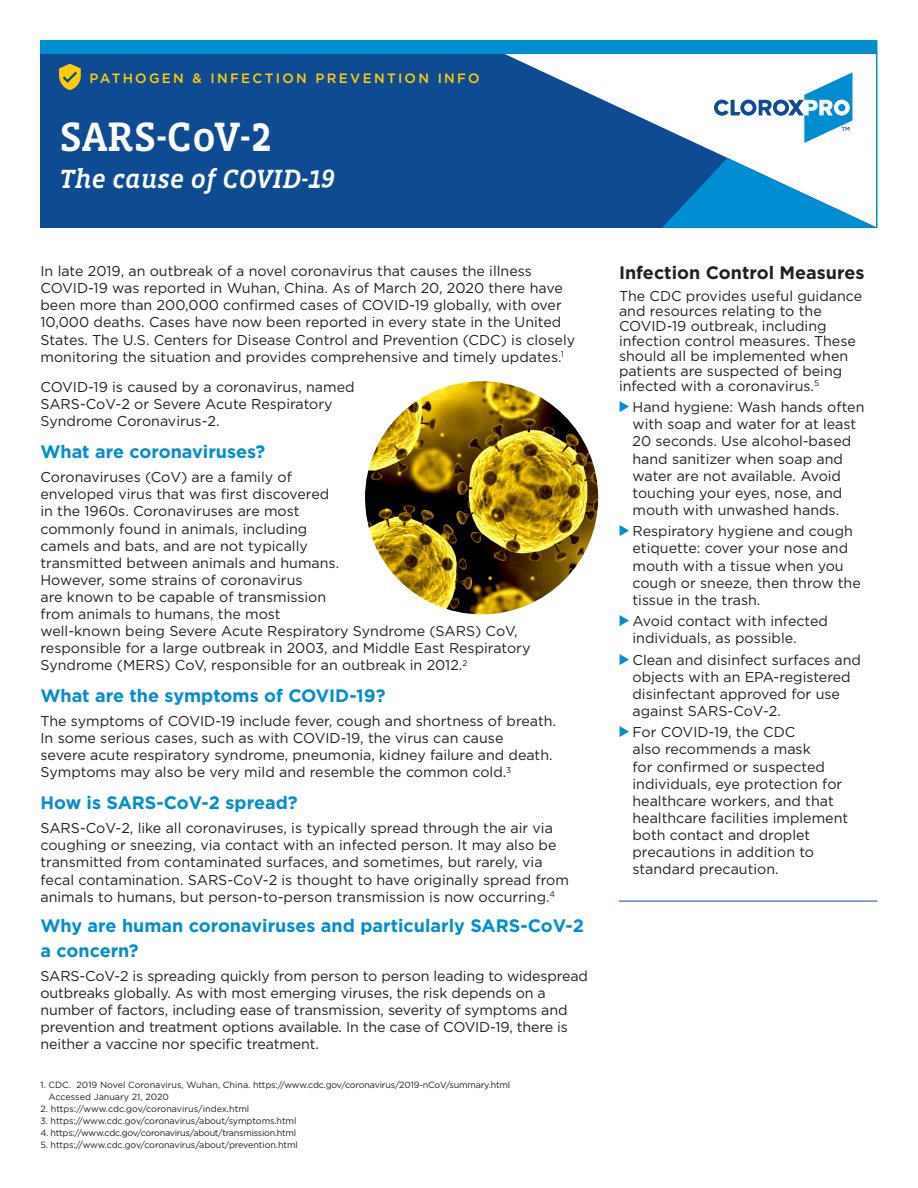
<style>
.page{position:relative;width:918px;height:1188px;background:#fff}
.page>*{position:absolute;margin:0;border:0;box-sizing:border-box;transform-origin:0 0}
.Header_sub{font:500 42px "Vista Slab OT";color:#fff}
.t1{font:italic 500 27px "Vista Slab OT";color:#fff}
.Body{font:700 18px/25.2px "Gotham";color:#008dd1}
.Subhead_2{font:700 18px "Gotham";color:#231f20}
.Body-2{font:14.25px/17.1px "Gotham";color:#231f20}
.Header_Eyebrow{font:500 13.5px "Gotham";letter-spacing:.17em;color:#fecd08}
.Header_Eyebrow-2{font:9px/12px "Gotham";letter-spacing:-.01em;color:#231f20}
.Header_Eyebrow-3{font:9px "Gotham";letter-spacing:-.03em;color:#231f20}
.s1{font-size:50.4px}
.s2{font-size:32.4px}
.s3{font-size:26.4px}
.s4{font-family:"Mathematical Pi Six";font-size:15px;color:#008dd1}
</style>
<div class="page">
<hr style="left:619px;top:901px;width:259px;height:1px;background:#0f4b92">
<img style="left:365px;top:381px;width:233px;height:233px;border-radius:117px">
<div style="left:40px;top:40px;width:838px;height:188px;background:#0f4b92"></div>
<svg style="left:505px;top:54px;width:373px;height:174px"></svg>
<div style="left:40px;top:40px;width:838px;height:14px;background:#008dd1"></div>
<svg style="left:662px;top:158px;width:215px;height:70px"></svg>
<svg style="left:59px;top:64px;width:22px;height:26px"></svg>
<svg style="left:714px;top:72px;width:138px;height:71px;background:#bcdbed"></svg>
<p class="Header_Eyebrow" style="left:90px;top:70px;width:392px">PATHOGEN &amp; INFECTION PREVENTION INFO</p>
<p class="Header_sub" style="left:59px;top:115px;width:214px">SARS-CoV-<span class="s1">2</span></p>
<p class="t1" style="left:59px;top:165px;width:277px">The cause of COVID-<span class="s2">1</span><span class="s3">9</span></p>
<p class="Body-2" style="left:40px;top:262px;width:536px">In late 2019, an outbreak of a novel coronavirus that causes the illness COVID-19 was reported in Wuhan, China. As of March 20, 2020 there have been more than 200,000 confirmed cases of COVID-19 globally, with over 10,000 deaths. Cases have now been reported in every state in the United States. The U.S. Centers for Disease Control and Prevention (CDC) is closely monitoring the situation and provides comprehensive and timely updates.<sup>1</sup></p>
<p class="Body-2" style="left:40px;top:378px;width:316px">COVID-19 is caused by a coronavirus, named<br>SARS-CoV-2 or Severe Acute Respiratory<br>Syndrome Coronavirus-2.</p>
<p class="Body" style="left:40px;top:439px;width:226px">What are coronaviruses?</p>
<p class="Body-2" style="left:40px;top:468px;width:491px">Coronaviruses (CoV) are a family of<br>enveloped virus that was first discovered<br>in the 1960s. Coronaviruses are most<br>commonly found in animals, including<br>camels and bats, and are not typically<br>transmitted between animals and humans.<br>However, some strains of coronavirus<br>are known to be capable of transmission<br>from animals to humans, the most<br>well-known being Severe Acute Respiratory Syndrome (SARS) CoV, responsible for a large outbreak in 2003, and Middle East Respiratory Syndrome (MERS) CoV, responsible for an outbreak in 2012.<sup>2</sup></p>
<p class="Body" style="left:40px;top:683px;width:347px">What are the symptoms of COVID-19?</p>
<p class="Body-2" style="left:40px;top:712px;width:517px">The symptoms of COVID-19 include fever, cough and shortness of breath.<br>In some serious cases, such as with COVID-19, the virus can cause<br>severe acute respiratory syndrome, pneumonia, kidney failure and death.<br>Symptoms may also be very mild and resemble the common cold.<sup>3</sup></p>
<p class="Body" style="left:40px;top:790px;width:259px">How is SARS-CoV-2 spread?</p>
<p class="Body-2" style="left:40px;top:819px;width:530px">SARS-CoV-2, like all coronaviruses, is typically spread through the air via coughing or sneezing, via contact with an infected person. It may also be transmitted from contaminated surfaces, and sometimes, but rarely, via fecal contamination. SARS-CoV-2 is thought to have originally spread from animals to humans, but person-to-person transmission is now occurring.<sup>4</sup></p>
<p class="Body" style="left:40px;top:913px;width:545px">Why are human coronaviruses and particularly SARS-CoV-2 a concern?</p>
<p class="Body-2" style="left:40px;top:967px;width:549px">SARS-CoV-2 is spreading quickly from person to person leading to widespread outbreaks globally. As with most emerging viruses, the risk depends on a number of factors, including ease of transmission, severity of symptoms and prevention and treatment options available. In the case of COVID-19, there is neither a vaccine nor specific treatment.</p>
<p class="Header_Eyebrow-2" style="left:49px;top:1078px;width:463px;text-indent:-8px">1. CDC. 2019 Novel Coronavirus, Wuhan, China. https://www.cdc.gov/coronavirus/2019-nCoV/summary.html<br>Accessed January 21, 2020</p>
<p class="Header_Eyebrow-2" style="left:40px;top:1102px;width:210px">2. https://www.cdc.gov/coronavirus/index.html</p>
<p class="Header_Eyebrow-2" style="left:40px;top:1114px;width:257px">3. https://www.cdc.gov/coronavirus/about/symptoms.html</p>
<p class="Header_Eyebrow-3" style="left:40px;top:1127px;width:257px">4. https://www.cdc.gov/coronavirus/about/transmission.html</p>
<p class="Header_Eyebrow-2" style="left:40px;top:1138px;width:259px">5. https://www.cdc.gov/coronavirus/about/prevention.html</p>
<p class="Subhead_2" style="left:619px;top:261px;width:247px">Infection Control Measures</p>
<p class="Body-2" style="left:619px;top:288px;width:245px;line-height:15px">The CDC provides useful guidance and resources relating to the<br>COVID-19 outbreak, including infection control measures. These should all be implemented when patients are suspected of being infected with a coronavirus.<sup>5</sup></p>
<p class="Body-2" style="left:633px;top:398px;width:234px;text-indent:-14px"><span class="s4">C</span> Hand hygiene: Wash hands often with soap and water for at least<br>20 seconds. Use alcohol-based hand sanitizer when soap and water are not available. Avoid touching your eyes, nose, and mouth with unwashed hands.</p>
<p class="Body-2" style="left:633px;top:522px;width:230px;text-indent:-14px"><span class="s4">C</span> Respiratory hygiene and cough etiquette: cover your nose and mouth with a tissue when you cough or sneeze, then throw the tissue in the trash.</p>
<p class="Body-2" style="left:633px;top:612px;width:197px;text-indent:-14px"><span class="s4">C</span> Avoid contact with infected individuals, as possible.</p>
<p class="Body-2" style="left:633px;top:651px;width:230px;text-indent:-14px"><span class="s4">C</span> Clean and disinfect surfaces and objects with an EPA-registered disinfectant approved for use against SARS-CoV-2.</p>
<p class="Body-2" style="left:633px;top:723px;width:217px;text-indent:-14px"><span class="s4">C</span> For COVID-19, the CDC<br>also recommends a mask<br>for confirmed or suspected individuals, eye protection for healthcare workers, and that healthcare facilities implement both contact and droplet precautions in addition to standard precaution.</p>
</div>
